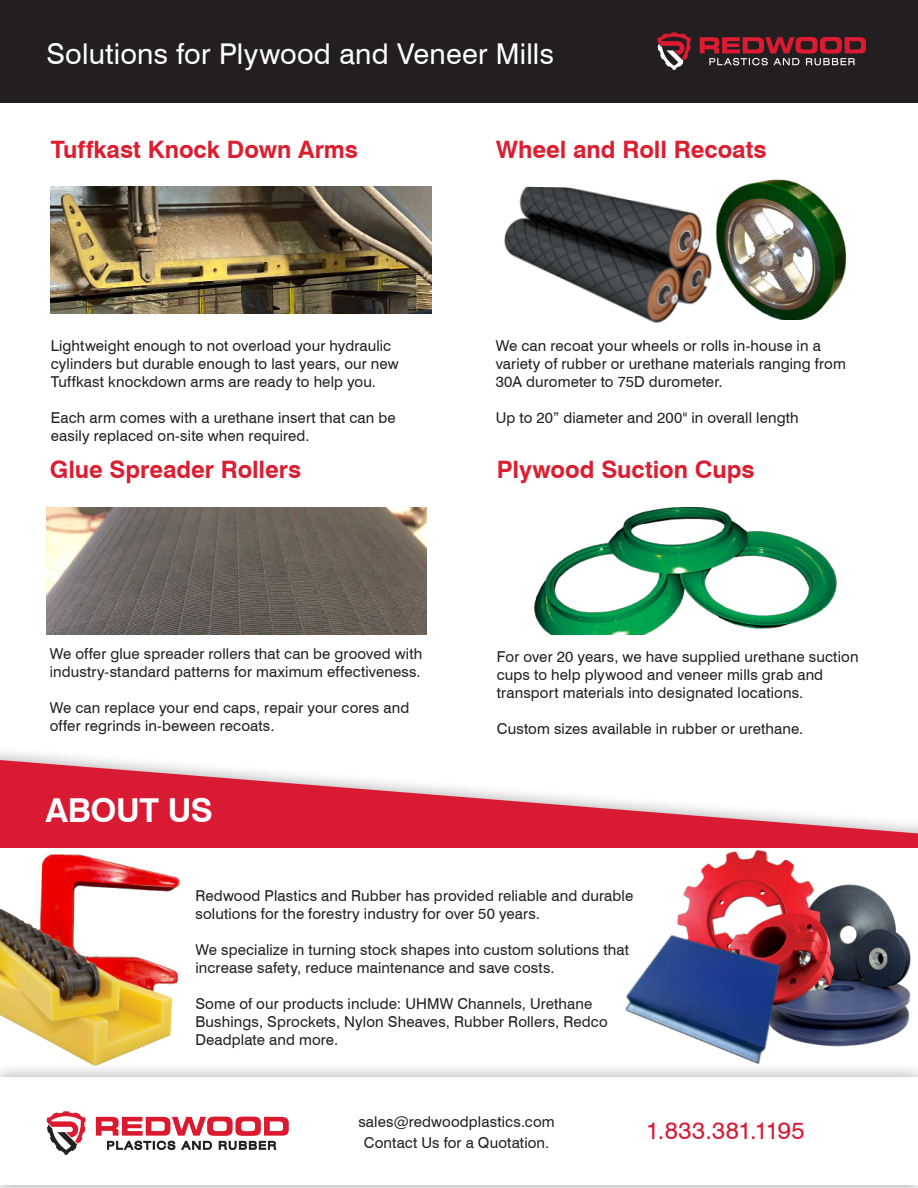
<style>
.page{position:relative;width:918px;height:1188px;background:#fff}
.page>*{position:absolute;margin:0;border:0;box-sizing:border-box;transform-origin:0 0}
.t1{font:700 33px "Swiss 721 BT";letter-spacing:-.015em;color:#fff}
.t2{font:28.65px "Swiss 721 BT";letter-spacing:.01em;color:#fff}
.t3{font:700 24px "Swiss 721 BT";color:#dc1e31}
.t4{font:24px "Swiss 721 BT";letter-spacing:.02em;color:#d91a33}
.t5{font:15px/18px "Swiss 721 BT";letter-spacing:.01em;color:#231f20}
</style>
<div class="page">
<svg style="left:0;top:760px;width:918px;height:88px;fill:#d91a33"></svg>
<img style="left:504px;top:186px;width:208px;height:137px">
<div style="left:0;top:0;width:918px;height:103px;background:#231f20"></div>
<div style="left:0;top:1062px;width:918px;height:126px;background:#231f20;opacity:.4"></div>
<div style="left:0;top:1077px;width:918px;height:108px;background:#fff"></div>
<svg style="left:46px;top:1111px;width:40px;height:44px"></svg>
<svg style="left:96px;top:1117px;width:193px;height:33px"></svg>
<img style="left:46px;top:507px;width:381px;height:128px">
<img style="left:51px;top:186px;width:380px;height:128px">
<img style="left:533px;top:507px;width:304px;height:128px">
<svg style="left:657px;top:32px;width:34px;height:38px"></svg>
<svg style="left:700px;top:37px;width:166px;height:28px"></svg>
<img style="left:814px;top:884px;width:97px;height:163px">
<img style="left:675px;top:847px;width:163px;height:160px">
<img style="left:604px;top:895px;width:210px;height:182px">
<img style="left:715px;top:180px;width:132px;height:140px">
<img style="left:39px;top:855px;width:141px;height:54px">
<img style="left:0;top:909px;width:181px;height:161px">
<h2 class="t2" style="left:46px;top:42px;width:509px">Solutions for Plywood and Veneer Mills</h2>
<h3 class="t3" style="left:51px;top:140px;width:309px">Tuffkast Knock Down Arms</h3>
<h3 class="t3" style="left:496px;top:140px;width:272px">Wheel and Roll Recoats</h3>
<p class="t5" style="left:51px;top:338px;width:349px">Lightweight enough to not overload your hydraulic cylinders but durable enough to last years, our new<br>Tuffkast knockdown arms are ready to help you.</p>
<p class="t5" style="left:51px;top:410px;width:346px">Each arm comes with a urethane insert that can be easily replaced on-site when required.</p>
<p class="t5" style="left:496px;top:338px;width:352px">We can recoat your wheels or rolls in-house in a variety of rubber or urethane materials ranging from<br>30A durometer to 75D durometer.</p>
<p class="t5" style="left:496px;top:410px;width:304px">Up to 20” diameter and 200" in overall length</p>
<h3 class="t3" style="left:50px;top:460px;width:253px">Glue Spreader Rollers</h3>
<h3 class="t3" style="left:497px;top:460px;width:259px">Plywood Suction Cups</h3>
<p class="t5" style="left:50px;top:646px;width:374px">We offer glue spreader rollers that can be grooved with industry-standard patterns for maximum effectiveness.</p>
<p class="t5" style="left:50px;top:700px;width:361px">We can replace your end caps, repair your cores and offer regrinds in-beween recoats.</p>
<p class="t5" style="left:497px;top:649px;width:363px">For over 20 years, we have supplied urethane suction cups to help plywood and veneer mills grab and transport materials into designated locations.</p>
<p class="t5" style="left:497px;top:721px;width:308px">Custom sizes available in rubber or urethane.</p>
<h1 class="t1" style="left:45px;top:797px;width:169px">ABOUT US</h1>
<p class="t5" style="left:195px;top:888px;width:439px">Redwood Plastics and Rubber has provided reliable and durable solutions for the forestry industry for over 50 years.</p>
<p class="t5" style="left:195px;top:942px;width:435px">We specialize in turning stock shapes into custom solutions that increase safety, reduce maintenance and save costs.</p>
<p class="t5" style="left:195px;top:996px;width:414px">Some of our products include: UHMW Channels, Urethane<br>Bushings, Sprockets, Nylon Sheaves, Rubber Rollers, Redco<br>Deadplate and more.</p>
<p class="t5" style="left:358px;top:1112px;width:198px;line-height:21px;text-align:center">sales@redwoodplastics.com<br>Contact Us for a Quotation.</p>
<h3 class="t4" style="left:646px;top:1120px;width:160px">1.833.381.1195</h3>
</div>
